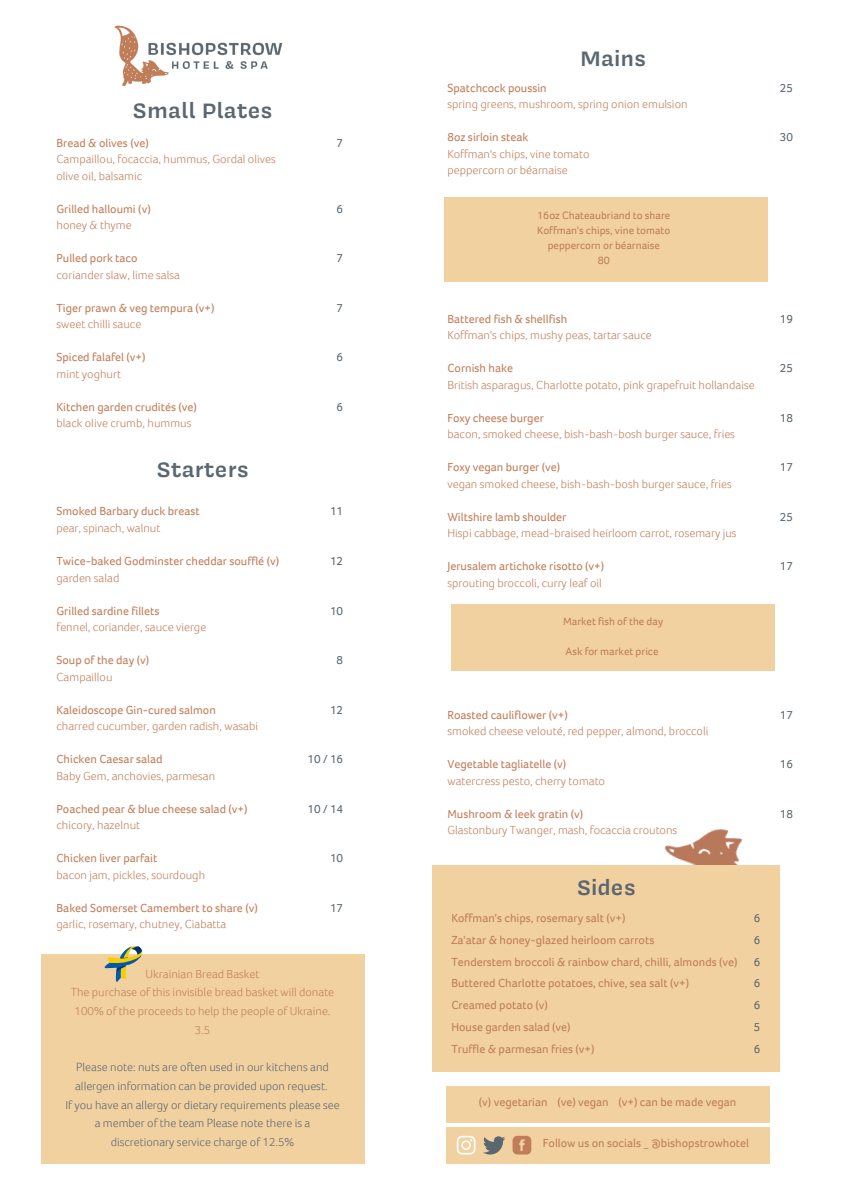
<style>
.page{position:relative;width:842px;height:1191px;background:#fff}
.page>*{position:absolute;margin:0;border:0;box-sizing:border-box;transform-origin:0 0}
.t1{font:600 24px "Covik Sans";color:#5b6770}
.t2{font:300 12px/16.5px "Foco";color:#c07d59}
.t3{font:12px "Foco";color:#c07d59}
.t4{font:300 12px/18.7px "Foco";color:#5b6770}
.t5{font:12px "Foco";color:#5b6770}
.t6{font:11px "Foco";color:#c07d59}
</style>
<div class="page">
<div style="left:444px;top:198px;width:324px;height:84px;background:#f2d1a1"></div>
<img style="left:664px;top:829px;width:78px;height:36px">
<div style="left:432px;top:865px;width:348px;height:206px;background:#f2d1a1"></div>
<div style="left:41px;top:954px;width:324px;height:209px;background:#f2d1a1"></div>
<img style="left:114px;top:25px;width:169px;height:62px">
<div style="left:451px;top:604px;width:324px;height:66px;background:#f2d1a1"></div>
<div style="left:446px;top:1085px;width:324px;height:37px;background:#f2d1a1"></div>
<div style="left:446px;top:1126px;width:324px;height:37px;background:#f2d1a1"></div>
<svg style="left:483px;top:1136px;width:22px;height:18px"></svg>
<svg style="left:513px;top:1135px;width:18px;height:19px"></svg>
<svg style="left:457px;top:1135px;width:18px;height:19px"></svg>
<svg style="left:104px;top:946px;width:38px;height:36px"></svg>
<p class="t1" style="left:133px;top:94px;width:141px">Small Plates</p>
<p class="t3" style="left:57px;top:138px;width:94px">Bread &amp; olives (ve)</p>
<p class="t2" style="left:57px;top:152px;width:221px">Campaillou, focaccia, hummus, Gordal olives olive oil, balsamic</p>
<p class="t3" style="left:57px;top:204px;width:96px">Grilled halloumi (v)</p>
<p class="t2" style="left:57px;top:218px;width:77px">honey &amp; thyme</p>
<p class="t3" style="left:57px;top:254px;width:83px">Pulled pork taco</p>
<p class="t2" style="left:57px;top:268px;width:125px">coriander slaw, lime salsa</p>
<p class="t3" style="left:57px;top:303px;width:160px">Tiger prawn &amp; veg tempura (v+)</p>
<p class="t2" style="left:57px;top:317px;width:86px">sweet chilli sauce</p>
<p class="t3" style="left:57px;top:353px;width:91px">Spiced falafel (v+)</p>
<p class="t2" style="left:57px;top:367px;width:66px">mint yoghurt</p>
<p class="t3" style="left:57px;top:402px;width:142px">Kitchen garden crudités (ve)</p>
<p class="t2" style="left:57px;top:416px;width:136px">black olive crumb, hummus</p>
<p class="t1" style="left:156px;top:452px;width:94px">Starters</p>
<p class="t3" style="left:57px;top:507px;width:145px">Smoked Barbary duck breast</p>
<p class="t2" style="left:57px;top:521px;width:105px">pear, spinach, walnut</p>
<p class="t3" style="left:57px;top:556px;width:224px">Twice-baked Godminster cheddar soufflé (v)</p>
<p class="t2" style="left:57px;top:570px;width:64px">garden salad</p>
<p class="t3" style="left:57px;top:606px;width:104px">Grilled sardine fillets</p>
<p class="t2" style="left:57px;top:620px;width:151px">fennel, coriander, sauce vierge</p>
<p class="t3" style="left:57px;top:655px;width:94px">Soup of the day (v)</p>
<p class="t2" style="left:57px;top:669px;width:58px">Campaillou</p>
<p class="t3" style="left:57px;top:705px;width:161px">Kaleidoscope Gin-cured salmon</p>
<p class="t2" style="left:57px;top:719px;width:203px">charred cucumber, garden radish, wasabi</p>
<p class="t3" style="left:57px;top:754px;width:108px">Chicken Caesar salad</p>
<p class="t2" style="left:57px;top:768px;width:160px">Baby Gem, anchovies, parmesan</p>
<p class="t3" style="left:57px;top:804px;width:193px">Poached pear &amp; blue cheese salad (v+)</p>
<p class="t2" style="left:57px;top:818px;width:85px">chicory, hazelnut</p>
<p class="t3" style="left:57px;top:853px;width:102px">Chicken liver parfait</p>
<p class="t2" style="left:57px;top:867px;width:150px">bacon jam, pickles, sourdough</p>
<p class="t3" style="left:57px;top:903px;width:203px">Baked Somerset Camembert to share (v)</p>
<p class="t2" style="left:57px;top:917px;width:171px">garlic, rosemary, chutney, Ciabatta</p>
<p class="t5" style="left:337px;top:138px;width:8px">7</p>
<p class="t5" style="left:337px;top:204px;width:8px">6</p>
<p class="t5" style="left:337px;top:254px;width:8px">7</p>
<p class="t5" style="left:337px;top:303px;width:8px">7</p>
<p class="t5" style="left:337px;top:353px;width:8px">6</p>
<p class="t5" style="left:337px;top:402px;width:8px">6</p>
<p class="t5" style="left:330px;top:507px;width:15px">11</p>
<p class="t5" style="left:330px;top:556px;width:15px">12</p>
<p class="t5" style="left:330px;top:606px;width:15px">10</p>
<p class="t5" style="left:337px;top:655px;width:8px">8</p>
<p class="t5" style="left:330px;top:705px;width:15px">12</p>
<p class="t5" style="left:307px;top:754px;width:37px">10/16</p>
<p class="t5" style="left:307px;top:804px;width:37px">10/14</p>
<p class="t5" style="left:330px;top:853px;width:15px">10</p>
<p class="t5" style="left:330px;top:903px;width:15px">17</p>
<p class="t2" style="left:146px;top:966px;width:115px">Ukrainian Bread Basket</p>
<p class="t2" style="left:71px;top:984px;width:265px;line-height:18.7px;text-align:center">The purchase of this invisible bread basket will donate<br>100% of the proceeds to help the people of Ukraine.</p>
<p class="t2" style="left:195px;top:1023px;width:17px">3.5</p>
<p class="t4" style="left:75px;top:1059px;width:255px">Please note: nuts are often used in our kitchens and allergen information can be provided upon request.</p>
<p class="t4" style="left:65px;top:1096px;width:276px;text-align:center">If you have an allergy or dietary requirements please see a member of the team Please note there is a discretionary service charge of 12.5%</p>
<p class="t1" style="left:580px;top:41px;width:68px">Mains</p>
<p class="t3" style="left:447px;top:83px;width:101px">Spatchcock poussin</p>
<p class="t2" style="left:447px;top:97px;width:242px">spring greens, mushroom, spring onion emulsion</p>
<p class="t3" style="left:447px;top:133px;width:82px">8oz sirloin steak</p>
<p class="t2" style="left:447px;top:147px;width:144px">Koffman's chips, vine tomato</p>
<p class="t2" style="left:447px;top:163px;width:122px">peppercorn or béarnaise</p>
<p class="t6" style="left:537px;top:212px;width:135px">16oz Chateaubriand to share</p>
<p class="t6" style="left:537px;top:227px;width:135px">Koffman's chips, vine tomato</p>
<p class="t6" style="left:548px;top:242px;width:114px">peppercorn or béarnaise</p>
<p class="t6" style="left:598px;top:257px;width:14px">80</p>
<p class="t3" style="left:447px;top:314px;width:121px">Battered fish &amp; shellfish</p>
<p class="t2" style="left:447px;top:328px;width:206px">Koffman's chips, mushy peas, tartar sauce</p>
<p class="t3" style="left:447px;top:364px;width:67px">Cornish hake</p>
<p class="t2" style="left:447px;top:378px;width:309px">British asparagus, Charlotte potato, pink grapefruit hollandaise</p>
<p class="t3" style="left:447px;top:413px;width:98px">Foxy cheese burger</p>
<p class="t2" style="left:447px;top:427px;width:289px">bacon, smoked cheese, bish-bash-bosh burger sauce, fries</p>
<p class="t3" style="left:447px;top:462px;width:114px">Foxy vegan burger (ve)</p>
<p class="t2" style="left:447px;top:477px;width:286px">vegan smoked cheese, bish-bash-bosh burger sauce, fries</p>
<p class="t3" style="left:447px;top:512px;width:121px">Wiltshire lamb shoulder</p>
<p class="t2" style="left:447px;top:526px;width:291px">Hispi cabbage, mead-braised heirloom carrot, rosemary jus</p>
<p class="t3" style="left:447px;top:561px;width:158px">Jerusalem artichoke risotto (v+)</p>
<p class="t2" style="left:447px;top:576px;width:156px">sprouting broccoli, curry leaf oil</p>
<p class="t6" style="left:563px;top:617px;width:102px">Market fish of the day</p>
<p class="t6" style="left:566px;top:647px;width:94px">Ask for market price</p>
<p class="t5" style="left:780px;top:83px;width:15px">25</p>
<p class="t5" style="left:780px;top:133px;width:15px">30</p>
<p class="t5" style="left:780px;top:314px;width:15px">19</p>
<p class="t5" style="left:780px;top:364px;width:15px">25</p>
<p class="t5" style="left:780px;top:413px;width:15px">18</p>
<p class="t5" style="left:780px;top:462px;width:15px">17</p>
<p class="t5" style="left:780px;top:512px;width:15px">25</p>
<p class="t5" style="left:780px;top:561px;width:15px">17</p>
<p class="t3" style="left:447px;top:710px;width:122px">Roasted cauliflower (v+)</p>
<p class="t2" style="left:447px;top:724px;width:262px">smoked cheese velouté, red pepper, almond, broccoli</p>
<p class="t3" style="left:447px;top:759px;width:120px">Vegetable tagliatelle (v)</p>
<p class="t2" style="left:447px;top:774px;width:159px">watercress pesto, cherry tomato</p>
<p class="t3" style="left:447px;top:809px;width:137px">Mushroom &amp; leek gratin (v)</p>
<p class="t2" style="left:447px;top:823px;width:231px">Glastonbury Twanger, mash, focaccia croutons</p>
<p class="t1" style="left:577px;top:870px;width:60px">Sides</p>
<p class="t3" style="left:451px;top:913px;width:176px">Koffman's chips, rosemary salt (v+)</p>
<p class="t3" style="left:451px;top:935px;width:205px">Za'atar &amp; honey-glazed heirloom carrots</p>
<p class="t3" style="left:451px;top:957px;width:288px">Tenderstem broccoli &amp; rainbow chard, chilli, almonds (ve)</p>
<p class="t3" style="left:451px;top:978px;width:239px">Buttered Charlotte potatoes, chive, sea salt (v+)</p>
<p class="t3" style="left:451px;top:1000px;width:98px">Creamed potato (v)</p>
<p class="t3" style="left:451px;top:1022px;width:121px">House garden salad (ve)</p>
<p class="t3" style="left:451px;top:1044px;width:145px">Truffle &amp; parmesan fries (v+)</p>
<p class="t5" style="left:754px;top:913px;width:8px">6</p>
<p class="t5" style="left:754px;top:935px;width:8px">6</p>
<p class="t5" style="left:754px;top:956px;width:8px">6</p>
<p class="t5" style="left:754px;top:978px;width:8px">6</p>
<p class="t5" style="left:754px;top:1000px;width:8px">6</p>
<p class="t5" style="left:754px;top:1022px;width:8px">5</p>
<p class="t5" style="left:754px;top:1043px;width:8px">6</p>
<p class="t3" style="left:479px;top:1097px;width:259px">(v) vegetarian (ve) vegan (v+) can be made vegan</p>
<p class="t3" style="left:543px;top:1138px;width:208px">Follow us on socials _ @bishopstrowhotel</p>
<p class="t5" style="left:780px;top:710px;width:15px">17</p>
<p class="t5" style="left:780px;top:759px;width:15px">16</p>
<p class="t5" style="left:780px;top:809px;width:15px">18</p>
</div>
